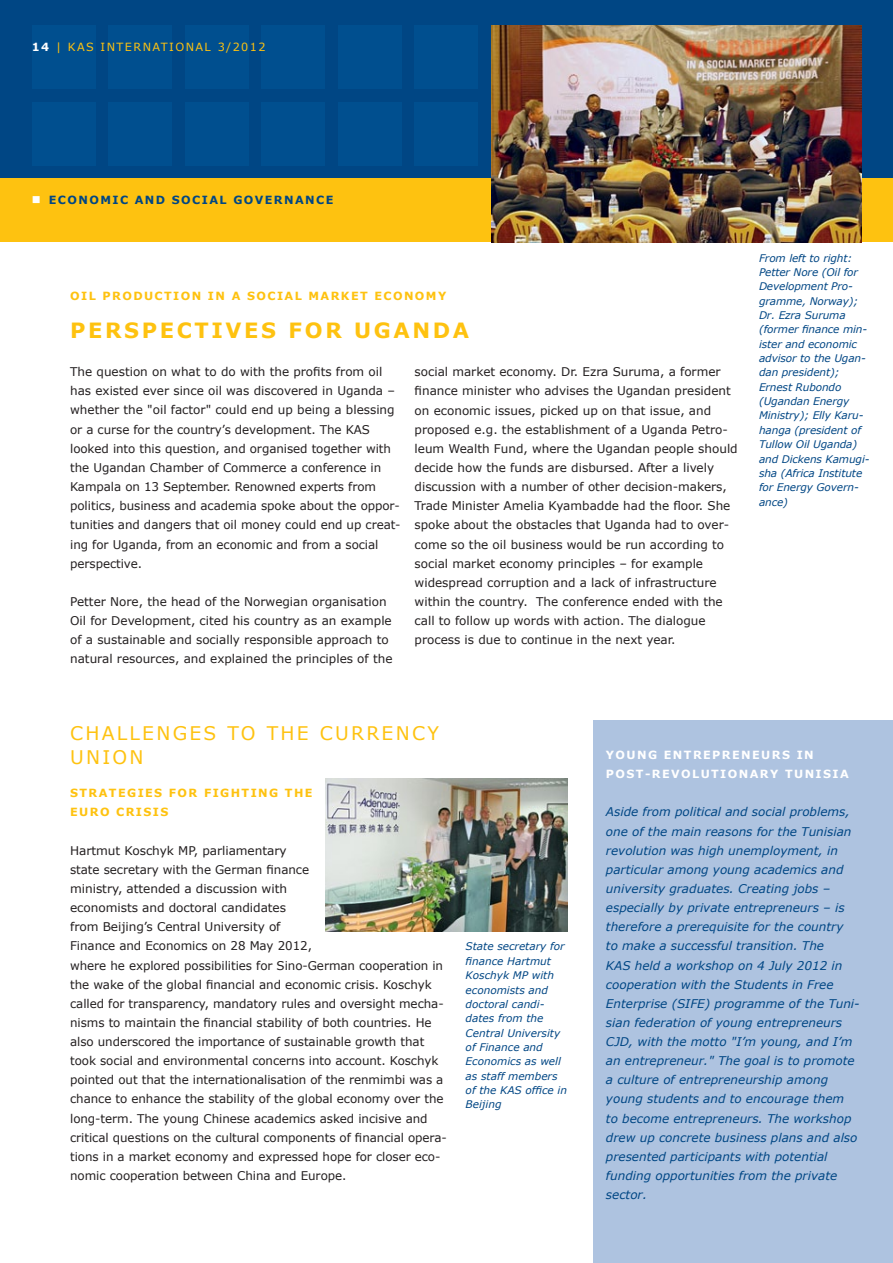
<style>
.page{position:relative;width:893px;height:1263px;background:#fff}
.page>*{position:absolute;margin:0;border:0;box-sizing:border-box;transform-origin:0 0}
.t1{font:700 21px "Verdana";letter-spacing:.125em;color:#fec210}
.t2{font:18.75px/24.5px "Verdana";letter-spacing:.12em;color:#fec210}
.t3{font:12px/19.2px "Verdana";letter-spacing:-.005em;color:#231f20}
.t4{font:italic 12px/19.2px "Verdana";color:#004684}
.t5{font:700 11.25px "Verdana";letter-spacing:.125em;color:#fec210}
.t6{font:700 11.25px/19.2px "Verdana";letter-spacing:.125em;color:#fff}
.t7{font:700 11.25px "Verdana";letter-spacing:.125em;color:#004684}
.t8{font:11.25px "Verdana";letter-spacing:.125em;color:#fec210}
.t9{font:italic 10.5px/14.4px "Verdana";letter-spacing:-.01em;color:#004684}
.s1{font-weight:700;color:#fff}
.s2{color:#fff}
</style>
<div class="page">
<div style="left:0;top:0;width:893px;height:179px;background:#004684"></div>
<div style="left:0;top:179px;width:893px;height:63px;background:#fec210"></div>
<div style="left:32px;top:26px;width:64px;height:63px;background:#004f8f"></div>
<div style="left:32px;top:102px;width:64px;height:64px;background:#004f8f"></div>
<div style="left:108px;top:26px;width:64px;height:63px;background:#004f8f"></div>
<div style="left:108px;top:102px;width:64px;height:64px;background:#004f8f"></div>
<div style="left:185px;top:26px;width:64px;height:63px;background:#004f8f"></div>
<div style="left:185px;top:102px;width:64px;height:64px;background:#004f8f"></div>
<div style="left:261px;top:26px;width:64px;height:63px;background:#004f8f"></div>
<div style="left:261px;top:102px;width:64px;height:64px;background:#004f8f"></div>
<div style="left:338px;top:26px;width:64px;height:63px;background:#004f8f"></div>
<div style="left:338px;top:102px;width:64px;height:64px;background:#004f8f"></div>
<div style="left:415px;top:26px;width:63px;height:63px;background:#004f8f"></div>
<div style="left:415px;top:102px;width:63px;height:64px;background:#004f8f"></div>
<div style="left:593px;top:721px;width:300px;height:542px;background:#aec3e0"></div>
<img style="left:325px;top:778px;width:243px;height:153px">
<img style="left:491px;top:26px;width:370px;height:216px">
<p class="t8" style="left:32px;top:40px;width:235px"><span class="s1">14</span> | KAS International 3/2012</p>
<p class="t7" style="left:32px;top:193px;width:47px"><span class="s2">■</span> ECONO</p>
<p class="t7" style="left:100px;top:193px;width:46px">MIC AND</p>
<p class="t7" style="left:172px;top:193px;width:47px">SOCIAL</p>
<p class="t7" style="left:233px;top:193px;width:52px">GOVERNAN</p>
<p class="t7" style="left:316px;top:193px;width:19px">CE</p>
<p class="t5" style="left:70px;top:289px;width:367px">OI L PRODUCTION I N A SOCIAL MARKET ECONOMY</p>
<h1 class="t1" style="left:70px;top:317px;width:158px">PE RSPECTIVES</h1>
<h1 class="t1" style="left:289px;top:317px;width:182px">FOR UGANDA</h1>
<p class="t3" style="left:70px;top:362px;width:332px">The question on what to do with the profits from oil has existed ever since oil was discovered in Uganda – whether the "oil factor" could end up being a blessing or a curse for the country’s development. The KAS looked into this question, and organised together with the Ugandan Chamber of Commerce a conference in Kampala on 13 September. Renowned experts from politics, business and academia spoke about the oppor&shy;tunities and dangers that oil money could end up creat&shy;ing for Uganda, from an economic and from a social perspective.</p>
<p class="t3" style="left:70px;top:592px;width:324px">Petter Nore, the head of the Norwegian organisation Oil for Development, cited his country as an example of a sustainable and socially responsible approach to natural resources, and explained the principles of the</p>
<p class="t3" style="left:415px;top:362px;width:325px">social market economy. Dr. Ezra Suruma, a former finance minister who advises the Ugandan president on economic issues, picked up on that issue, and proposed e.g. the establishment of a Uganda Petro&shy;leum Wealth Fund, where the Ugandan people should decide how the funds are disbursed. After a lively discussion with a number of other decision-makers, Trade Minister Amelia Kyambadde had the floor. She spoke about the obstacles that Uganda had to over&shy;come so the oil business would be run according to social market economy principles – for example widespread corruption and a lack of infrastructure within the country. The conference ended with the call to follow up words with action. The dialogue process is due to continue in the next year.</p>
<p class="t9" style="left:759px;top:250px;width:112px">From left to right:<br>Petter Nore (Oil for<br>Development Pro&shy;gramme, Norway);<br>Dr. Ezra Suruma (former finance min&shy;ister and economic advisor to the Ugan&shy;dan president);<br>Ernest Rubondo (Ugandan Energy<br>Ministry); Elly Karu&shy;hanga (president of<br>Tullow Oil Uganda) and Dickens Kamugi&shy;sha (Africa Institute for Energy Govern&shy;ance)</p>
<h2 class="t2" style="left:70px;top:720px;width:370px">Challenges to the currency union</h2>
<p class="t5" style="left:70px;top:786px;width:58px">STRATEGIES</p>
<p class="t5" style="left:169px;top:786px;width:45px">FOR FIGH</p>
<p class="t5" style="left:242px;top:786px;width:62px">TING THE</p>
<p class="t5" style="left:70px;top:805px;width:75px">EURO CRISIS</p>
<p class="t3" style="left:70px;top:840px;width:378px">H artmut Koschyk MP, parliamentary<br>state secretary with the German finance<br>ministry, attended a discussion with<br>economists and doctoral candidates<br>from Beijing’s Central U niversity of<br>Finance and Economics on 28 May 2012,<br>where he explored possibilities for Sino-German cooperation in the wake of the global financial and economic crisis. Koschyk called for transparency, mandatory rules and oversight mecha&shy;nisms to maintain the financial stability of both countries. He also underscored the importance of sustainable growth that took social and environmental concerns into account. Koschyk pointed out that the internationalisation of the renmimbi was a chance to enhance the stability of the global economy over the long-term. The young Chinese academics asked incisive and critical questions on the cultural components of financial opera&shy;tions in a market economy and expressed hope for closer eco&shy;nomic cooperation between China and Europe.</p>
<p class="t9" style="left:466px;top:939px;width:103px">State secretary for finance Hartmut<br>Koschyk MP with economists and doctoral candi&shy;dates from the<br>Central University of Finance and<br>Economics as well as staff members of the KAS office in<br>Beijing</p>
<p class="t6" style="left:606px;top:745px;width:218px">YOUNG ENTREPRENEURS IN<br>POST-REVOLUTIONARY TUNISI</p>
<p class="t6" style="left:840px;top:764px;width:10px">A</p>
<p class="t4" style="left:606px;top:802px;width:255px">Aside from political and social problems, one of the main reasons for the Tunisian revolution was high unemployment, in particular among young academics and university graduates. Creating jobs – especially by private entrepreneurs – is therefore a prerequisite for the country<br>to make a successful transition. The<br>KAS held a workshop on 4 July 2012 in cooperation with the Students in Free Enterprise (SIFE) programme of the Tuni&shy;sian federation of young entrepreneurs CJD, with the motto "I’m young, and I’m an entrepreneur." The goal is to promote a culture of entrepreneurship among young students and to encourage them<br>to become entrepreneurs. The workshop drew up concrete business plans and also presented participants with potential funding opportunities from the private sector.</p>
</div>
